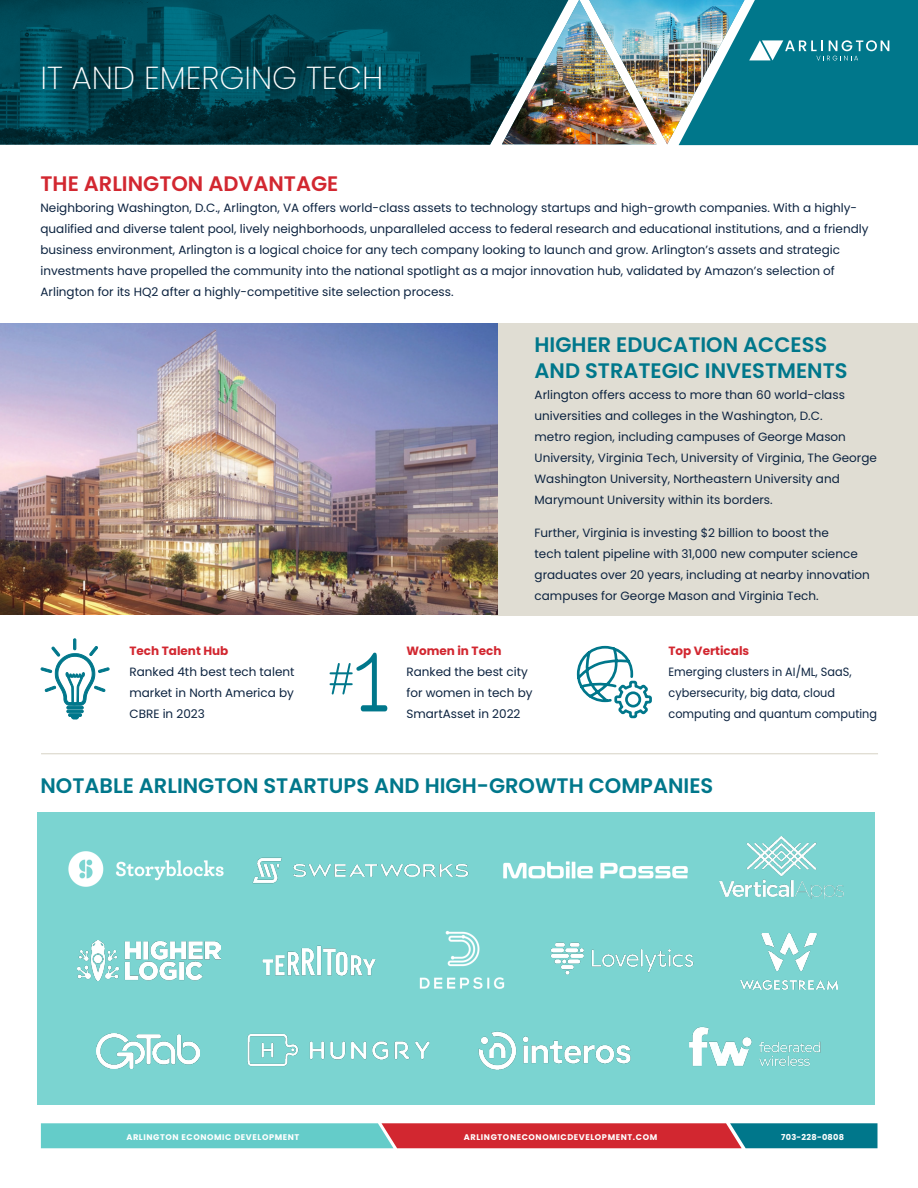
<style>
.page{position:relative;width:918px;height:1188px;background:#fff}
.page>*{position:absolute;margin:0;border:0;box-sizing:border-box;transform-origin:0 0}
.t1{font:200 31.8px "Poppins";color:#fff}
.t2{font:600 21px/25.5px "Poppins";color:#00778b}
.t3{font:600 21px "Poppins";color:#d22730}
.t4{font:12px/21px "Poppins";color:#0c2340}
.t5{font:12px/21px "Poppins";color:#0c2340;scale:.94 1}
.t6{font:700 12px "Poppins";color:#d22730}
.t7{font:700 8.25px "Poppins";letter-spacing:.07em;color:#fff}
.t8{font:700 8.25px "Poppins";letter-spacing:.03em;color:#fff}
</style>
<div class="page">
<svg style="left:0;top:0;width:502px;height:145px;background:#004552"></svg>
<div style="left:38px;top:812px;width:837px;height:293px;background:#7bd4d1"></div>
<svg style="left:41px;top:1123px;width:837px;height:25px;background:#837b81"></svg>
<div style="left:491px;top:323px;width:427px;height:293px;background:#e0ddd3"></div>
<img style="left:0;top:323px;width:498px;height:292px">
<hr style="left:41px;top:753px;width:837px;height:1px;background:#d6d2c4">
<img style="left:420px;top:931px;width:85px;height:58px">
<img style="left:97px;top:1033px;width:102px;height:36px">
<img style="left:77px;top:940px;width:143px;height:40px">
<img style="left:247px;top:1033px;width:183px;height:34px">
<img style="left:550px;top:942px;width:144px;height:33px">
<img style="left:262px;top:945px;width:114px;height:31px">
<img style="left:68px;top:851px;width:156px;height:36px">
<img style="left:252px;top:857px;width:217px;height:27px">
<img style="left:719px;top:837px;width:124px;height:61px">
<img style="left:503px;top:861px;width:184px;height:18px">
<svg style="left:41px;top:638px;width:69px;height:82px"></svg>
<svg style="left:330px;top:653px;width:57px;height:58px"></svg>
<svg style="left:576px;top:645px;width:76px;height:74px"></svg>
<img style="left:502px;top:0;width:416px;height:145px">
<img style="left:689px;top:1026px;width:132px;height:40px">
<img style="left:478px;top:1031px;width:153px;height:39px">
<img style="left:741px;top:933px;width:96px;height:56px">
<p class="t1" style="left:40px;top:59px;width:344px">IT AND EMERGING TECH</p>
<p class="t3" style="left:40px;top:172px;width:299px">THE ARLINGTON ADVANTAGE</p>
<p class="t4" style="left:40px;top:198px;width:830px">Neighboring Washington, D.C., Arlington, VA offers world-class assets to technology startups and high-growth companies. With a highly&shy;qualified and diverse talent pool, lively neighborhoods, unparalleled access to federal research and educational institutions, and a friendly business environment, Arlington is a logical choice for any tech company looking to launch and grow. Arlington’s assets and strategic investments have propelled the community into the national spotlight as a major innovation hub, validated by Amazon’s selection of Arlington for its HQ2 after a highly-competitive site selection process.</p>
<p class="t6" style="left:129px;top:644px;width:101px">Tech Talent Hub</p>
<p class="t4" style="left:129px;top:661px;width:167px;text-align:justify">Ranked 4th best tech talent market in North America by CBRE in 2023</p>
<p class="t2" style="left:535px;top:332px;width:314px">HIGHER EDUCATION ACCESS<br>AND STRATEGIC INVESTMENTS</p>
<p class="t4" style="left:535px;top:384px;width:344px">Arlington offers access to more than 60 world-class universities and colleges in the Washington, D.C.<br>metro region, including campuses of George Mason University, Virginia Tech, University of Virginia, The George Washington University, Northeastern University and Marymount University within its borders.</p>
<p class="t4" style="left:535px;top:522px;width:337px">Further, Virginia is investing $2 billion to boost the<br>tech talent pipeline with 31,000 new computer science graduates over 20 years, including at nearby innovation campuses for George Mason and Virginia Tech.</p>
<p class="t6" style="left:406px;top:644px;width:97px">Women in Tech</p>
<p class="t4" style="left:406px;top:661px;width:128px">Ranked the best city for women in tech by<br>SmartAsset in 2022</p>
<p class="t6" style="left:669px;top:644px;width:82px">Top Verticals</p>
<p class="t5" style="left:669px;top:661px;width:223px">Emerging clusters in AI/ML, SaaS, cybersecurity, big data, cloud computing and quantum computing</p>
<p class="t2" style="left:40px;top:773px;width:674px">NOTABLE ARLINGTON STARTUPS AND HIGH-GROWTH COMPANIES</p>
<p class="t7" style="left:126px;top:1132px;width:175px">ARLINGTON ECONOMIC DEVELOPMENT</p>
<p class="t7" style="left:464px;top:1132px;width:195px">ARLINGTONECONOMICDEVELOPMENT.COM</p>
<p class="t8" style="left:781px;top:1132px;width:64px">703-228-0808</p>
</div>
